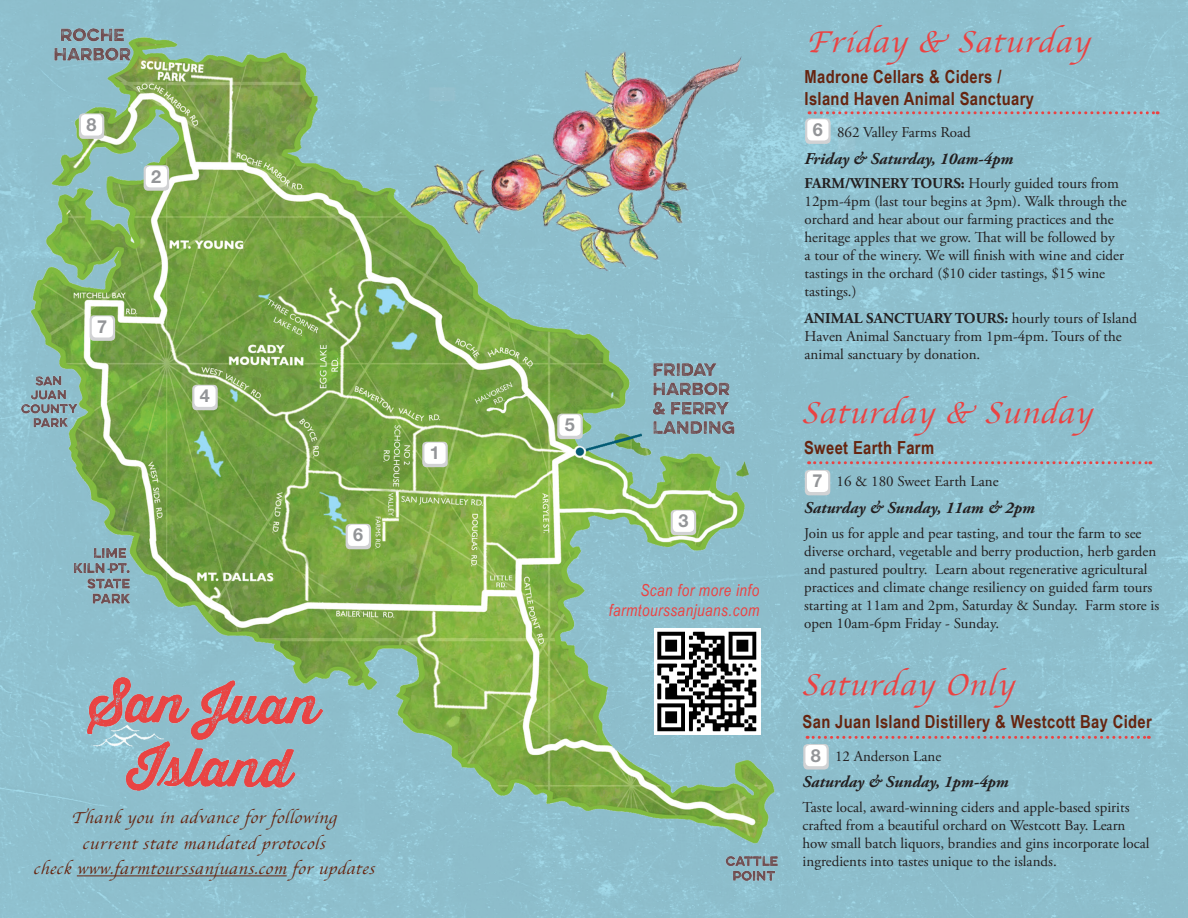
<style>
.page{position:relative;width:1188px;height:918px;background:#fff}
.page>*{position:absolute;margin:0;border:0;box-sizing:border-box;transform-origin:0 0}
.Bullet_Points{font:italic 31.5px "Apple Chancery";letter-spacing:.04em;color:#eb4242}
.Bullet_Points-2{font:700 18px/21.6px "Arial Narrow";letter-spacing:.02em;color:#66240f}
.t1{font:700 18px "Helvetica Neue";color:#939598}
.Bullet_Points-3{font:italic 16.5px "Apple Chancery";letter-spacing:.04em;color:#66240f}
.Bullet_Points-4{font:italic 700 16.5px "Adobe Garamond Pro";color:#231f20}
.Bullet_Points-5{font:italic 16.5px "Arial Narrow";letter-spacing:.03em;color:#eb4242}
.Bullet_Points-6{font:15px/18px "Adobe Garamond Pro";color:#231f20}
.s1{font-weight:700}
</style>
<div class="page">
<img style="left:0;top:0;width:1188px;height:918px">
<img style="left:21px;top:28px;width:757px;height:853px">
<img style="left:87px;top:677px;width:235px;height:113px">
<img style="left:654px;top:628px;width:106px;height:107px">
<hr style="left:77px;top:875px;width:210px;height:1px;background:#66240f">
<img style="left:380px;top:0;width:364px;height:307px">
<div style="left:422px;top:442px;width:26px;height:25px;background:#d1d2d4;border-radius:4px"></div>
<div style="left:424px;top:443px;width:22px;height:21px;background:#fff;border-radius:4px"></div>
<svg style="left:144px;top:165px;width:25px;height:26px"></svg>
<div style="left:146px;top:166px;width:21px;height:21px;background:#fff;border-radius:4px"></div>
<div style="left:671px;top:510px;width:25px;height:25px;background:#d1d2d4;border-radius:4px"></div>
<div style="left:673px;top:511px;width:21px;height:21px;background:#fff;border-radius:4px"></div>
<div style="left:192px;top:385px;width:26px;height:25px;background:#d1d2d4;border-radius:4px"></div>
<div style="left:194px;top:386px;width:22px;height:21px;background:#fff;border-radius:4px"></div>
<div style="left:557px;top:414px;width:26px;height:25px;background:#d1d2d4;border-radius:4px"></div>
<div style="left:559px;top:415px;width:22px;height:21px;background:#fff;border-radius:4px"></div>
<div style="left:346px;top:524px;width:25px;height:25px;background:#d1d2d4;border-radius:4px"></div>
<div style="left:348px;top:525px;width:21px;height:21px;background:#fff;border-radius:4px"></div>
<div style="left:90px;top:315px;width:25px;height:26px;background:#d1d2d4;border-radius:4px"></div>
<div style="left:92px;top:316px;width:21px;height:22px;background:#fff;border-radius:4px"></div>
<div style="left:79px;top:113px;width:25px;height:26px;background:#d1d2d4;border-radius:4px"></div>
<div style="left:81px;top:114px;width:21px;height:22px;background:#fff;border-radius:4px"></div>
<svg style="left:809px;top:111px;width:349px;height:3px"></svg>
<div style="left:805px;top:118px;width:26px;height:26px;background:#d1d2d4;border-radius:4px"></div>
<div style="left:807px;top:119px;width:21px;height:22px;background:#fff;border-radius:4px"></div>
<svg style="left:809px;top:461px;width:342px;height:3px"></svg>
<div style="left:805px;top:470px;width:25px;height:25px;background:#d1d2d4;border-radius:4px"></div>
<div style="left:807px;top:471px;width:21px;height:21px;background:#fff;border-radius:4px"></div>
<svg style="left:807px;top:736px;width:342px;height:3px"></svg>
<div style="left:803px;top:744px;width:26px;height:26px;background:#d1d2d4;border-radius:4px"></div>
<div style="left:805px;top:745px;width:22px;height:21px;background:#fff;border-radius:4px"></div>
<p class="t1" style="left:87px;top:113px;width:12px">8</p>
<p class="t1" style="left:151px;top:165px;width:12px">2</p>
<p class="t1" style="left:97px;top:315px;width:12px">7</p>
<p class="t1" style="left:200px;top:385px;width:12px">4</p>
<p class="t1" style="left:353px;top:524px;width:12px">6</p>
<p class="t1" style="left:430px;top:442px;width:12px">1</p>
<p class="Bullet_Points-3" style="left:71px;top:805px;width:266px">Thank you in advance for following</p>
<p class="Bullet_Points-3" style="left:82px;top:830px;width:249px">current state mandated protocols</p>
<p class="Bullet_Points-3" style="left:33px;top:856px;width:347px">check www.farmtourssanjuans.com for up dates</p>
<p class="t1" style="left:565px;top:414px;width:12px">5</p>
<p class="t1" style="left:678px;top:510px;width:12px">3</p>
<p class="Bullet_Points-5" style="left:640px;top:579px;width:120px">Scan for more info</p>
<p class="Bullet_Points-5" style="left:609px;top:598px;width:152px">farmtourssanjuans.com</p>
<p class="Bullet_Points" style="left:806px;top:17px;width:285px">Friday &amp; Saturday</p>
<p class="Bullet_Points-2" style="left:805px;top:65px;width:231px">Madrone Cellars &amp; Ciders /<br>Island Haven Animal Sanctuary</p>
<p class="Bullet_Points-6" style="left:837px;top:124px;width:135px">862 Valley Farms Road</p>
<p class="Bullet_Points-4" style="left:805px;top:149px;width:210px">Friday &amp; Saturday, 10am-4pm</p>
<p class="Bullet_Points-6" style="left:805px;top:175px;width:324px"><span class="s1">FARM/WINERY TOURS:</span> Hourly guided tours from 12pm-4pm (last tour begins at 3pm). Walk through the orchard and hear about our farming practices and the heritage apples that we grow. That will be followed by<br>a tour of the winery. We will finish with wine and cider tastings in the orchard ($10 cider tastings, $15 wine tastings.)</p>
<p class="Bullet_Points-6" style="left:805px;top:310px;width:334px"><span class="s1">ANIMAL SANCTUARY TOURS:</span> hourly tours of Island<br>Haven Animal Sanctuary from 1pm-4pm. Tours of the animal sanctuary by donation.</p>
<p class="t1" style="left:813px;top:118px;width:12px">6</p>
<p class="Bullet_Points" style="left:801px;top:388px;width:292px">Saturday &amp; Sunday</p>
<p class="Bullet_Points-2" style="left:804px;top:436px;width:132px">Sweet Earth Farm</p>
<p class="Bullet_Points-6" style="left:837px;top:473px;width:164px">16 &amp; 180 Sweet Earth Lane</p>
<p class="Bullet_Points-4" style="left:804px;top:498px;width:232px">Saturday &amp; Sunday, 11am &amp; 2pm</p>
<p class="Bullet_Points-6" style="left:804px;top:524px;width:357px">Join us for apple and pear tasting, and tour the farm to see diverse orchard, vegetable and berry production, herb garden and pastured poultry. Learn about regenerative agricultural practices and climate change resiliency on guided farm tours starting at 11am and 2pm, Saturday &amp; Sunday. Farm store is open 10am-6pm Friday - Sunday.</p>
<p class="t1" style="left:812px;top:470px;width:12px">7</p>
<p class="Bullet_Points" style="left:801px;top:659px;width:214px">Saturday Only</p>
<p class="Bullet_Points-2" style="left:803px;top:710px;width:351px">San Juan Island Distillery &amp; Westcott Bay Cider</p>
<p class="Bullet_Points-6" style="left:835px;top:747px;width:108px">12 Anderson Lane</p>
<p class="Bullet_Points-4" style="left:803px;top:772px;width:208px">Saturday &amp; Sunday, 1pm-4pm</p>
<p class="Bullet_Points-6" style="left:803px;top:799px;width:349px">Taste local, award-winning ciders and apple-based spirits crafted from a beautiful orchard on Westcott Bay. Learn how small batch liquors, brandies and gins incorporate local ingredients into tastes unique to the islands.</p>
<p class="t1" style="left:811px;top:744px;width:12px">8</p>
</div>
